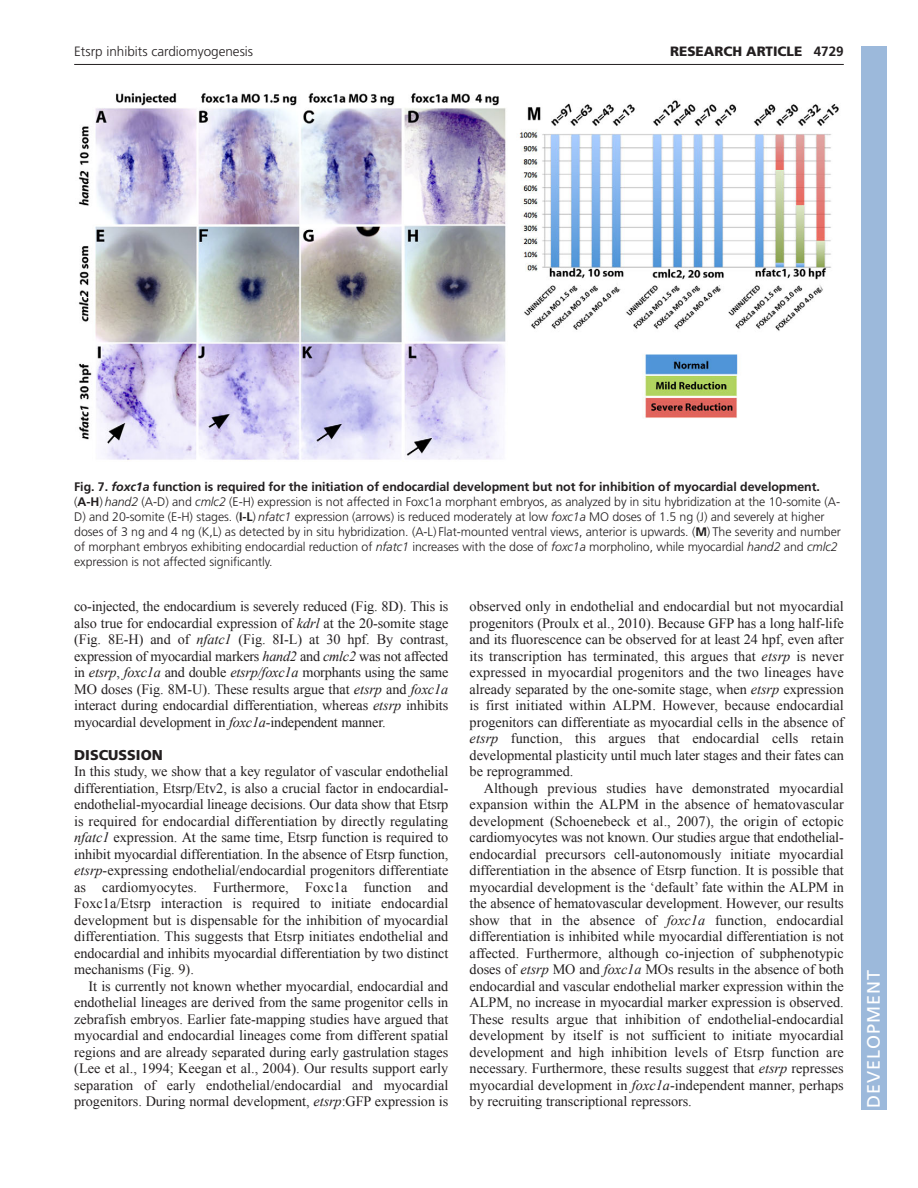
<style>
.page{position:relative;width:918px;height:1188px;background:#fff}
.page>*{position:absolute;margin:0;border:0;box-sizing:border-box;transform-origin:0 0}
.t1{font:18px "Frutiger LT Std";letter-spacing:.055em;color:#fff}
.t2{font:14.25px/16.5px "Times New Roman";letter-spacing:-.005em;color:#231f20;text-align:justify}
.t3{font:900 14.25px "Frutiger LT Std";color:#231f20}
.t4{font:300 13.5px "Frutiger LT Std";color:#231f20}
.t5{font:900 13.5px "Frutiger LT Std";color:#231f20}
.t6{font:300 12.3px/15px "Frutiger LT Std";letter-spacing:-.005em;color:#231f20}
.s1{font-weight:700}
.s2{font-weight:700;font-style:italic}
.s3{font-style:italic}
</style>
<div class="page">
<hr style="left:74px;top:64px;width:770px;height:1px;background:#231f20">
<img style="left:78px;top:93px;width:761px;height:367px">
<div style="left:861px;top:46px;width:25px;height:1064px;background:#9cb9db"></div>
<p class="t4" style="left:74px;top:46px;width:180px">Etsrp inhibits cardiomyogenesis</p>
<p class="t5" style="left:670px;top:46px;width:175px">RESEARCH ARTICLE <span class="s1">4729</span></p>
<p class="t6" style="left:74px;top:480px;width:768px"><span class="s1">Fig. 7.</span> <span class="s2">foxc1a</span> <span class="s1">function is required for the initiation of endocardial development but not for inhibition of myocardial development. </span>(<span class="s1">A-H</span>) <span class="s3">hand2</span> (A-D) and <span class="s3">cmlc2</span> (E-H) expression is not affected in Foxc1a morphant embryos, as analyzed by in situ hybridization at the 10-somite (A-D) and 20-somite (E-H) stages. (<span class="s1">I-L</span>) <span class="s3">nfatc1</span> expression (arrows) is reduced moderately at low <span class="s3">foxc1a</span> MO doses of 1.5 ng (J) and severely at higher doses of 3 ng and 4 ng (K,L) as detected by in situ hybridization. (A-L) Flat-mounted ventral views, anterior is upwards. (<span class="s1">M</span>) The severity and number of morphant embryos exhibiting endocardial reduction of <span class="s3">nfatc1</span> increases with the dose of <span class="s3">foxc1a</span> morpholino, while myocardial <span class="s3">hand2</span> and <span class="s3">cmlc2 </span>expression is not affected significantly.</p>
<p class="t2" style="left:74px;top:598px;width:376px">co-injected, the endocardium is severely reduced (Fig. 8D). This is also true for endocardial expression of <span class="s3">kdrl</span> at the 20-somite stage (Fig. 8E-H) and of <span class="s3">nfatc1</span> (Fig. 8I-L) at 30 hpf. By contrast, expression of myocardial markers <span class="s3">hand2</span> and <span class="s3">cmlc2</span> was not affected in <span class="s3">etsrp</span>, <span class="s3">foxc1a</span> and double <span class="s3">etsrp/foxc1a</span> morphants using the same MO doses (Fig. 8M-U). These results argue that <span class="s3">etsrp</span> and <span class="s3">foxc1a </span>interact during endocardial differentiation, whereas <span class="s3">etsrp</span> inhibits myocardial development in <span class="s3">foxc1a</span>-independent manner.</p>
<p class="t3" style="left:74px;top:749px;width:90px">DISCUSSION</p>
<p class="t2" style="left:74px;top:763px;width:376px">In this study, we show that a key regulator of vascular endothelial differentiation, Etsrp/Etv2, is also a crucial factor in endocardial&shy;endothelial-myocardial lineage decisions. Our data show that Etsrp is required for endocardial differentiation by directly regulating <span class="s3">nfatc1</span> expression. At the same time, Etsrp function is required to inhibit myocardial differentiation. In the absence of Etsrp function, <span class="s3">etsrp</span>-expressing endothelial/endocardial progenitors differentiate as cardiomyocytes. Furthermore, Foxc1a function and Foxc1a/Etsrp interaction is required to initiate endocardial development but is dispensable for the inhibition of myocardial differentiation. This suggests that Etsrp initiates endothelial and endocardial and inhibits myocardial differentiation by two distinct mechanisms (Fig. 9).</p>
<p class="t2" style="left:74px;top:978px;width:376px;text-indent:14px">It is currently not known whether myocardial, endocardial and endothelial lineages are derived from the same progenitor cells in zebrafish embryos. Earlier fate-mapping studies have argued that myocardial and endocardial lineages come from different spatial regions and are already separated during early gastrulation stages (Lee et al., 1994; Keegan et al., 2004). Our results support early separation of early endothelial/endocardial and myocardial progenitors. During normal development, <span class="s3">etsrp</span>:GFP expression is</p>
<p class="t2" style="left:470px;top:598px;width:376px">observed only in endothelial and endocardial but not myocardial progenitors (Proulx et al., 2010). Because GFP has a long half-life and its fluorescence can be observed for at least 24 hpf, even after its transcription has terminated, this argues that <span class="s3">etsrp</span> is never expressed in myocardial progenitors and the two lineages have already separated by the one-somite stage, when <span class="s3">etsrp</span> expression is first initiated within ALPM. However, because endocardial progenitors can differentiate as myocardial cells in the absence of <span class="s3">etsrp</span> function, this argues that endocardial cells retain developmental plasticity until much later stages and their fates can be reprogrammed.</p>
<p class="t2" style="left:470px;top:780px;width:376px;text-indent:14px">Although previous studies have demonstrated myocardial expansion within the ALPM in the absence of hematovascular development (Schoenebeck et al., 2007), the origin of ectopic cardiomyocytes was not known. Our studies argue that endothelial&shy;endocardial precursors cell-autonomously initiate myocardial differentiation in the absence of Etsrp function. It is possible that myocardial development is the ‘default’ fate within the ALPM in the absence of hematovascular development. However, our results show that in the absence of <span class="s3">foxc1a</span> function, endocardial differentiation is inhibited while myocardial differentiation is not affected. Furthermore, although co-injection of subphenotypic doses of <span class="s3">etsrp</span> MO and <span class="s3">foxc1a</span> MOs results in the absence of both endocardial and vascular endothelial marker expression within the ALPM, no increase in myocardial marker expression is observed.<br>These results argue that inhibition of endothelial-endocardial development by itself is not sufficient to initiate myocardial development and high inhibition levels of Etsrp function are necessary. Furthermore, these results suggest that <span class="s3">etsrp</span> represses myocardial development in <span class="s3">foxc1a</span>-independent manner, perhaps by recruiting transcriptional repressors.</p>
<p class="t1" style="left:863px;top:1108px;width:140px;rotate:-90deg">DEVELOPMENT</p>
</div>
